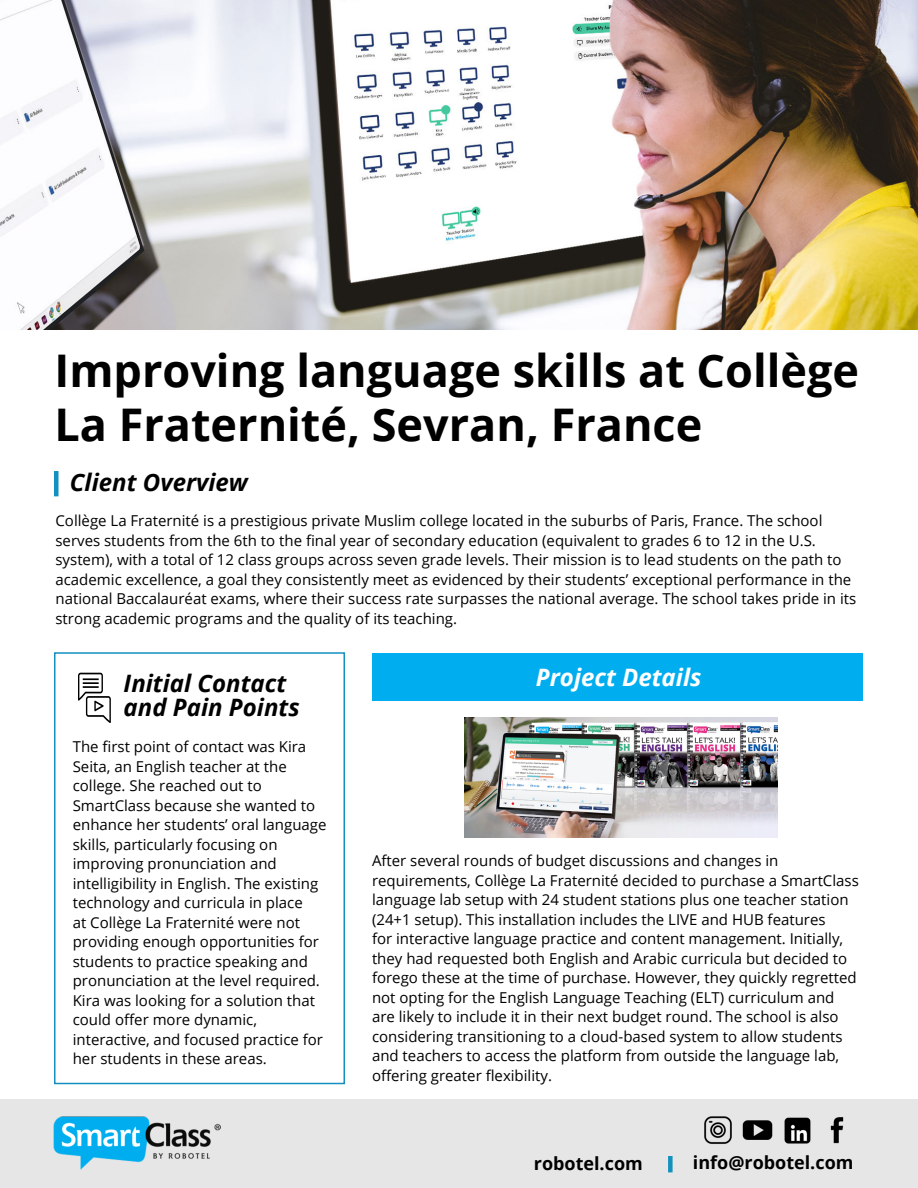
<style>
.page{position:relative;width:918px;height:1188px;background:#fff}
.page>*{position:absolute;margin:0;border:0;box-sizing:border-box;transform-origin:0 0}
._45pt_Size_Align_Left{font:700 45px/54px "Open Sans";color:#000}
.t1{font:italic 700 24px "Open Sans";color:#000}
.t2{font:italic 700 24px "Open Sans";color:#fff}
._10pt_Size_Align_Left__Bullets{font:700 18px "Open Sans";color:#000}
._25pt_Size_Align_Left{font:15px/19.5px "Open Sans";color:#000}
</style>
<div class="page">
<div style="left:54px;top:652px;width:291px;height:432px;border:2px solid #1390be"></div>
<div style="left:373px;top:653px;width:490px;height:48px;background:#00aeef"></div>
<hr style="left:54px;top:471px;width:4px;height:25px;background:#1390be">
<img style="left:0;top:0;width:918px;height:330px">
<div style="left:0;top:1099px;width:918px;height:89px;background:#e6e6e6"></div>
<div style="left:668px;top:1156px;width:5px;height:16px;background:#1390be"></div>
<img style="left:53px;top:1117px;width:168px;height:53px">
<img style="left:704px;top:1116px;width:28px;height:28px">
<img style="left:742px;top:1120px;width:31px;height:20px">
<img style="left:784px;top:1117px;width:27px;height:27px">
<img style="left:830px;top:1117px;width:14px;height:27px">
<img style="left:464px;top:718px;width:313px;height:119px">
<svg style="left:78px;top:673px;width:33px;height:50px"></svg>
<p class="_45pt_Size_Align_Left" style="left:55px;top:342px;width:806px">Improving language skills at Collège<br>La Fraternité, Sevran, France</p>
<p class="t1" style="left:70px;top:465px;width:179px">Client Overview</p>
<p class="_25pt_Size_Align_Left" style="left:56px;top:510px;width:802px">Collège La Fraternité is a prestigious private Muslim college located in the suburbs of Paris, France. The school serves students from the 6th to the final year of secondary education (equivalent to grades 6 to 12 in the U.S. system), with a total of 12 class groups across seven grade levels. Their mission is to lead students on the path to academic excellence, a goal they consistently meet as evidenced by their students’ exceptional performance in the national Baccalauréat exams, where their success rate surpasses the national average. The school takes pride in its strong academic programs and the quality of its teaching.</p>
<p class="t1" style="left:124px;top:666px;width:164px">Initial Contact</p>
<p class="t1" style="left:124px;top:690px;width:178px">and Pain Points</p>
<p class="_25pt_Size_Align_Left" style="left:73px;top:737px;width:235px">The first point of contact was Kira<br>Seita, an English teacher at the</p>
<p class="_25pt_Size_Align_Left" style="left:73px;top:776px;width:191px">college. She reached out to</p>
<p class="_25pt_Size_Align_Left" style="left:73px;top:795px;width:255px">SmartClass because she wanted to enhance her students’ oral language skills, particularly focusing on</p>
<p class="_25pt_Size_Align_Left" style="left:73px;top:854px;width:206px">improving pronunciation and</p>
<p class="_25pt_Size_Align_Left" style="left:73px;top:873px;width:249px">intelligibility in English. The existing technology and curricula in place at Collège La Fraternité were not providing enough opportunities for students to practice speaking and pronunciation at the level required.<br>Kira was looking for a solution that could offer more dynamic,</p>
<p class="_25pt_Size_Align_Left" style="left:73px;top:1029px;width:252px">interactive, and focused practice for her students in these areas.</p>
<p class="t2" style="left:536px;top:660px;width:167px">Project Details</p>
<p class="_25pt_Size_Align_Left" style="left:372px;top:850px;width:408px">After several rounds of budget discussions and changes in</p>
<p class="_25pt_Size_Align_Left" style="left:372px;top:870px;width:488px">requirements, Collège La Fraternité decided to purchase a SmartClass language lab setup with 24 student stations plus one teacher station (24+1 setup). This installation includes the LIVE and HUB features<br>for interactive language practice and content management. Initially, they had requested both English and Arabic curricula but decided to forego these at the time of purchase. However, they quickly regretted not opting for the English Language Teaching (ELT) curriculum and are likely to include it in their next budget round. The school is also considering transitioning to a cloud-based system to allow students and teachers to access the platform from outside the language lab, offering greater flexibility.</p>
<p class="_10pt_Size_Align_Left__Bullets" style="left:534px;top:1151px;width:110px">robotel.com</p>
<p class="_10pt_Size_Align_Left__Bullets" style="left:693px;top:1150px;width:162px">info@robotel.com</p>
</div>
